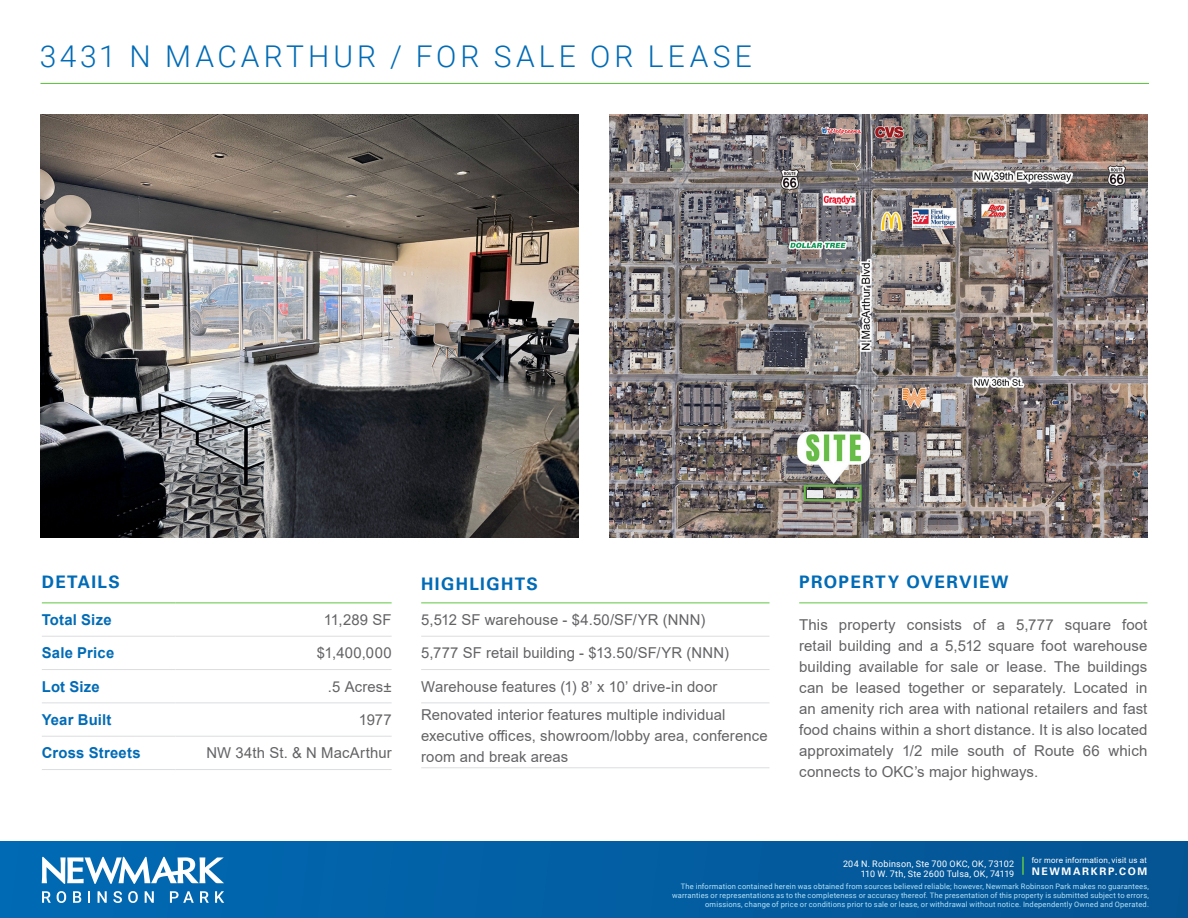
<style>
.page{position:relative;width:1188px;height:918px;background:#fff}
.page>*{position:absolute;margin:0;border:0;box-sizing:border-box;transform-origin:0 0}
.t1{font:300 30px "Roboto";letter-spacing:.135em;color:#006bb6}
.t2{font:700 17.25px "Univers LT Pro 65";letter-spacing:.08em;color:#006bb6}
.Body_Type{font:15px/21px "Arial";letter-spacing:.01em;color:#636366}
.t3{font:700 15px "Arial";letter-spacing:.015em;color:#006bb6}
.t4{font:700 10.35px "Univers LT Pro 65";letter-spacing:.16em;color:#fff}
.t5{font:9px/10.5px "Roboto";letter-spacing:.02em;color:#fff;text-align:right}
.t6{font:8.1px "Arial";letter-spacing:.03em;color:#fff}
.t7{font:7.5px/9px "Roboto";letter-spacing:.025em;color:#b6e4fa;text-align:right}
</style>
<div class="page">
<div style="left:0;top:841px;width:1188px;height:77px;background:linear-gradient(to right,#006ab4,#055392)"></div>
<svg style="left:1022px;top:857px;width:2px;height:18px"></svg>
<hr style="left:40px;top:83px;width:1109px;height:2px;background:#60c644">
<svg style="left:42px;top:891px;width:9px;height:12px"></svg>
<svg style="left:57px;top:891px;width:9px;height:12px"></svg>
<svg style="left:73px;top:891px;width:8px;height:12px"></svg>
<svg style="left:88px;top:891px;width:2px;height:12px"></svg>
<svg style="left:98px;top:891px;width:9px;height:12px"></svg>
<svg style="left:113px;top:891px;width:9px;height:12px"></svg>
<svg style="left:128px;top:891px;width:10px;height:12px"></svg>
<svg style="left:145px;top:891px;width:9px;height:12px"></svg>
<svg style="left:170px;top:891px;width:24px;height:12px"></svg>
<svg style="left:200px;top:891px;width:9px;height:12px"></svg>
<svg style="left:215px;top:891px;width:9px;height:12px"></svg>
<svg style="left:42px;top:857px;width:182px;height:27px"></svg>
<div style="left:0;top:84px;width:1188px;height:757px;background:#fff"></div>
<img style="left:40px;top:115px;width:538px;height:423px">
<img style="left:610px;top:115px;width:538px;height:423px">
<hr style="left:42px;top:636px;width:133px;height:1px;background:#dcdddf">
<hr style="left:176px;top:636px;width:216px;height:1px;background:#dcdddf">
<hr style="left:42px;top:669px;width:133px;height:1px;background:#dcdddf">
<hr style="left:176px;top:669px;width:216px;height:1px;background:#dcdddf">
<hr style="left:42px;top:702px;width:133px;height:1px;background:#dcdddf">
<hr style="left:176px;top:702px;width:216px;height:1px;background:#dcdddf">
<hr style="left:42px;top:736px;width:133px;height:1px;background:#dcdddf">
<hr style="left:176px;top:736px;width:216px;height:1px;background:#dcdddf">
<hr style="left:42px;top:769px;width:133px;height:1px;background:#dcdddf">
<hr style="left:176px;top:769px;width:216px;height:1px;background:#dcdddf">
<hr style="left:42px;top:602px;width:133px;height:1px;background:#60c644">
<hr style="left:176px;top:602px;width:216px;height:1px;background:#60c644">
<hr style="left:421px;top:636px;width:348px;height:1px;background:#dcdddf">
<hr style="left:421px;top:669px;width:348px;height:1px;background:#dcdddf">
<hr style="left:421px;top:702px;width:348px;height:1px;background:#dcdddf">
<hr style="left:421px;top:767px;width:348px;height:1px;background:#dcdddf">
<hr style="left:421px;top:602px;width:348px;height:1px;background:#60c644">
<hr style="left:799px;top:602px;width:348px;height:1px;background:#60c644">
<p class="t1" style="left:40px;top:35px;width:714px">3431 N MACARTHUR / FOR SALE OR LEASE</p>
<p class="t2" style="left:42px;top:570px;width:80px">DETAILS</p>
<p class="t3" style="left:42px;top:609px;width:71px">Total Size</p>
<p class="Body_Type" style="left:324px;top:609px;width:69px">11,289 SF</p>
<p class="t3" style="left:42px;top:642px;width:74px">Sale Price</p>
<p class="Body_Type" style="left:317px;top:642px;width:76px">$1,400,000</p>
<p class="t3" style="left:42px;top:676px;width:60px">Lot Size</p>
<p class="Body_Type" style="left:328px;top:676px;width:65px">.5 Acres±</p>
<p class="t3" style="left:42px;top:709px;width:71px">Year Built</p>
<p class="Body_Type" style="left:359px;top:709px;width:34px">1977</p>
<p class="t3" style="left:42px;top:742px;width:100px">Cross Streets</p>
<p class="Body_Type" style="left:206px;top:742px;width:187px">NW 34th St. &amp; N MacArthur</p>
<p class="t2" style="left:421px;top:572px;width:118px">HIGHLIGHTS</p>
<p class="Body_Type" style="left:421px;top:609px;width:286px">5,512 SF warehouse - $4.50/SF/YR (NNN)</p>
<p class="Body_Type" style="left:421px;top:642px;width:309px">5,777 SF retail building - $13.50/SF/YR (NNN)</p>
<p class="Body_Type" style="left:421px;top:676px;width:298px">Warehouse features (1) 8’ x 10’ drive-in door</p>
<p class="Body_Type" style="left:421px;top:704px;width:348px">Renovated interior features multiple individual executive offices, showroom/lobby area, conference room and break areas</p>
<p class="t2" style="left:799px;top:570px;width:211px">PROPERTY OVERVIEW</p>
<p class="Body_Type" style="left:799px;top:615px;width:350px;text-align:justify">This property consists of a 5,777 square foot retail building and a 5,512 square foot warehouse building available for sale or lease. The buildings can be leased together or separately. Located in an amenity rich area with national retailers and fast food chains within a short distance. It is also located approximately 1/2 mile south of Route 66 which connects to OKC’s major highways.</p>
<p class="t5" style="left:843px;top:858px;width:173px">204 N. Robinson, Ste 700 OKC, OK, 73102<br>110 W. 7th, Ste 2600 Tulsa, OK, 74119</p>
<p class="t6" style="left:1032px;top:855px;width:116px">for more information, visit us at</p>
<p class="t4" style="left:1032px;top:864px;width:117px">NEWMARKRP.COM</p>
<p class="t7" style="left:672px;top:882px;width:478px">The information contained herein was obtained from sources believed reliable; however, Newmark Robinson Park makes no guarantees, warranties or representations as to the completeness or accuracy thereof. The presentation of this property is submitted subject to errors, omissions, change of price or conditions prior to sale or lease, or withdrawal without notice. Independently Owned and Operated.</p>
</div>
